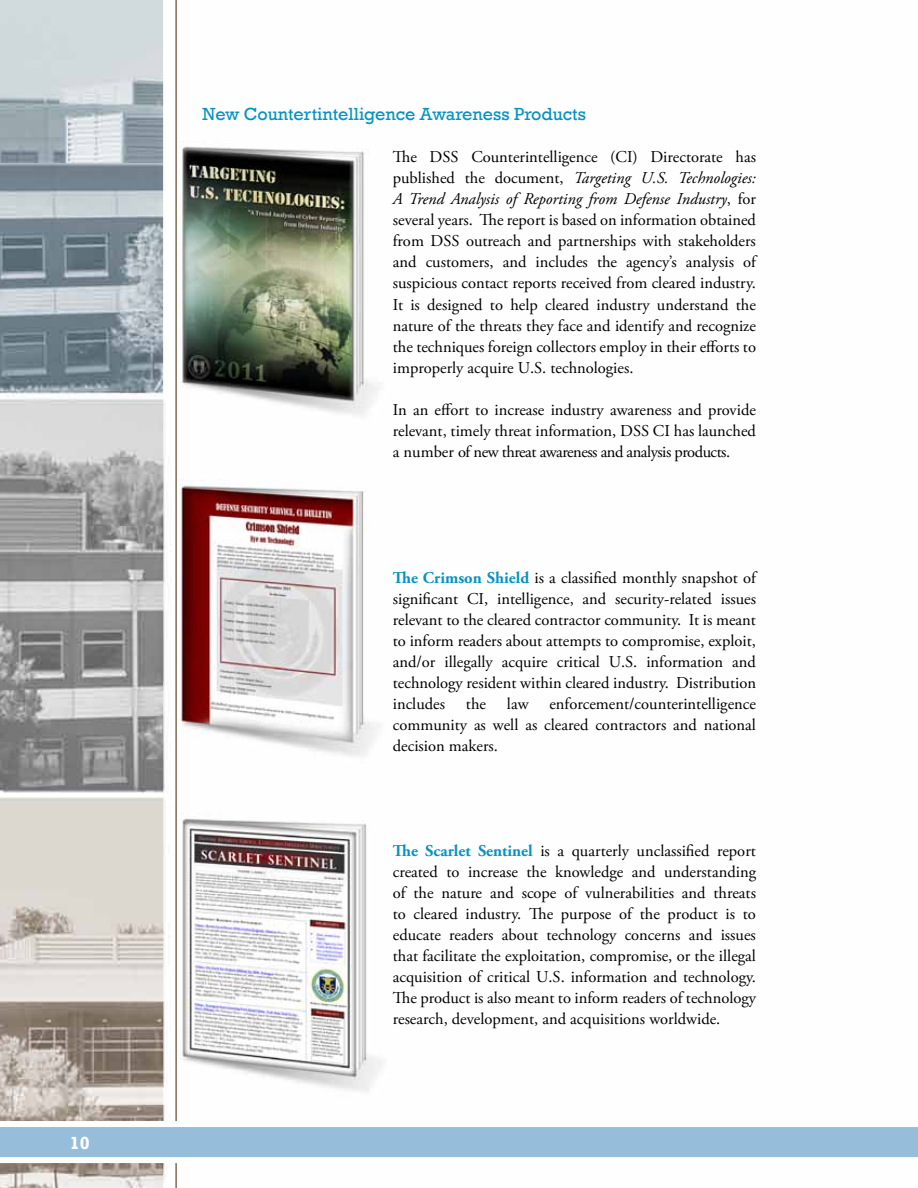
<style>
.page{position:relative;width:918px;height:1188px;background:#fff}
.page>*{position:absolute;margin:0;border:0;box-sizing:border-box;transform-origin:0 0}
.t1{font:18px "Rockwell";color:#0892c2}
.t2{font:700 18px "Rockwell";color:#fff}
.t3{font:16.5px/21px "Adobe Garamond Pro";color:#000;text-align:justify}
.s1{font-style:italic}
.s2{font-weight:700;color:#0892c2}
</style>
<div class="page">
<img style="left:0;top:0;width:183px;height:1188px">
<hr style="left:175px;top:0;width:2px;height:1188px;background:#7f6b56">
<svg style="left:0;top:1121px;width:918px;height:42px"></svg>
<img style="left:179px;top:141px;width:200px;height:281px">
<img style="left:178px;top:480px;width:202px;height:282px">
<img style="left:181px;top:812px;width:202px;height:286px">
<p class="t2" style="left:70px;top:1132px;width:21px">10</p>
<p class="t1" style="left:203px;top:104px;width:385px">New Countertintelligence Awareness Products</p>
<p class="t3" style="left:393px;top:147px;width:365px">The DSS Counterintelligence (CI) Directorate has published the document, <span class="s1">Targeting U.S. Technologies:<br>A Trend Analysis of Reporting from Defense Industry</span>, for several years. The report is based on information obtained from DSS outreach and partnerships with stakeholders and customers, and includes the agency’s analysis of suspicious contact reports received from cleared industry.<br>It is designed to help cleared industry understand the nature of the threats they face and identify and recognize the techniques foreign collectors employ in their efforts to improperly acquire U.S. technologies.</p>
<p class="t3" style="left:393px;top:399px;width:365px">In an effort to increase industry awareness and provide relevant, timely threat information, DSS CI has launched a number of new threat awareness and analysis products.</p>
<p class="t3" style="left:393px;top:567px;width:365px"><span class="s2">The Crimson Shield</span> is a classified monthly snapshot of significant CI, intelligence, and security-related issues relevant to the cleared contractor community. It is meant to inform readers about attempts to compromise, exploit, and/or illegally acquire critical U.S. information and technology resident within cleared industry. Distribution includes</p>
<p class="t3" style="left:393px;top:693px;width:365px;text-indent:157px">enforcement/counterintelligence community as well as cleared contractors and national decision makers.</p>
<p class="t3" style="left:466px;top:693px;width:22px">the</p>
<p class="t3" style="left:507px;top:693px;width:23px">law</p>
<p class="t3" style="left:393px;top:840px;width:365px"><span class="s2">The Scarlet Sentinel</span> is a quarterly unclassified report created to increase the knowledge and understanding of the nature and scope of vulnerabilities and threats to cleared industry. The purpose of the product is to educate readers about technology concerns and issues that facilitate the exploitation, compromise, or the illegal acquisition of critical U.S. information and technology.<br>The product is also meant to inform readers of technology research, development, and acquisitions worldwide.</p>
</div>
